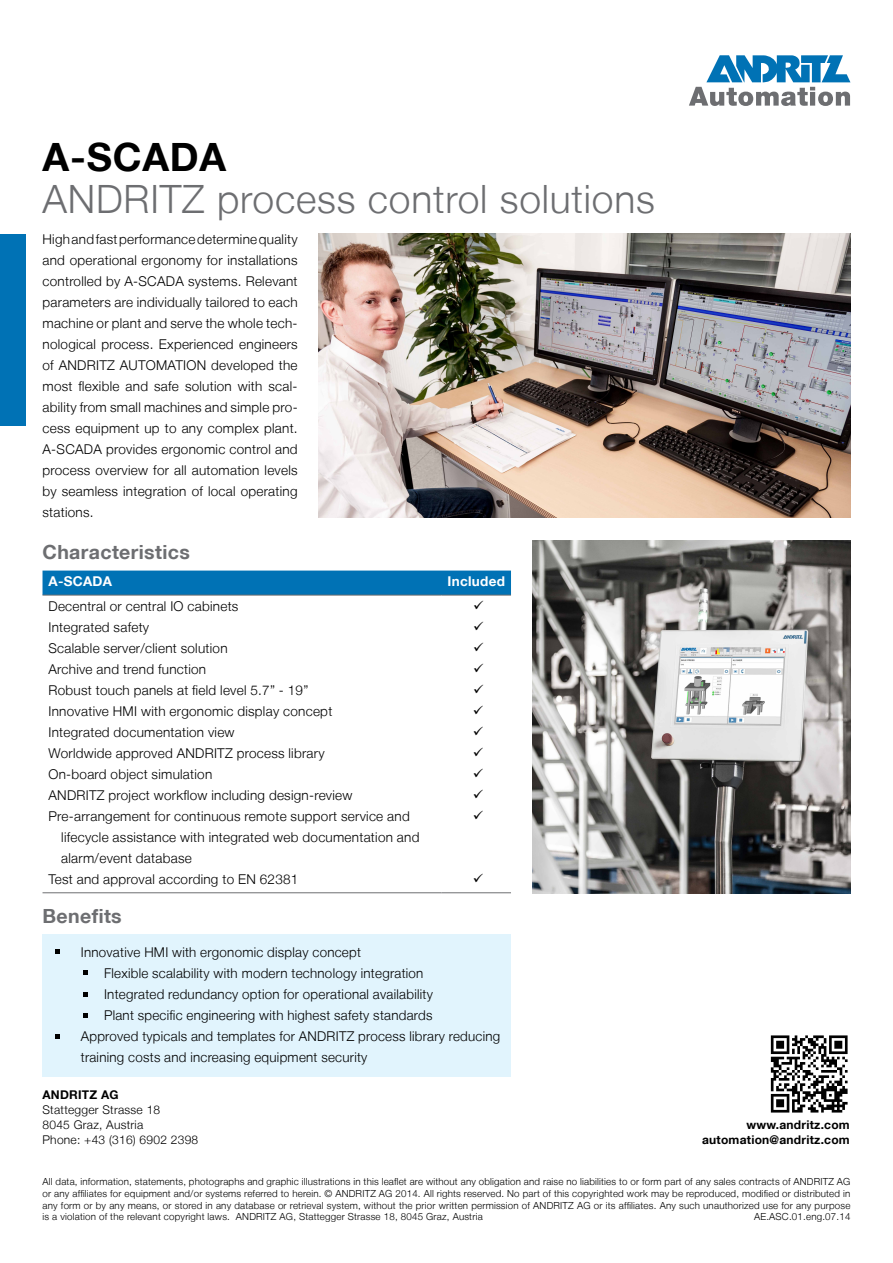
<style>
.page{position:relative;width:893px;height:1263px;background:#fff}
.page>*{position:absolute;margin:0;border:0;box-sizing:border-box;transform-origin:0 0}
.t1{font:300 39px "Helvetica Neue LT";letter-spacing:.02em;color:#6d6e71}
.t2{font:700 39px "Helvetica Neue LT";letter-spacing:.02em;color:#000}
.t3{font:700 19.5px "Helvetica Neue LT";letter-spacing:.02em;color:#6d6e71}
.t4{font:300 13.65px "Helvetica Neue LT";letter-spacing:.02em;color:#000}
.t5{font:300 13.5px/21px "Helvetica Neue LT";letter-spacing:.02em;color:#000;text-align:justify}
.t6{font:700 13.5px "Helvetica Neue LT";letter-spacing:.02em;color:#fff}
.t7{font:300 12px/15px "Helvetica Neue LT";letter-spacing:.02em;color:#000}
.t8{font:700 12px/15px "Helvetica Neue LT";letter-spacing:.02em;color:#000;text-align:right}
.t9{font:300 9.75px/11.7px "Helvetica Neue LT";letter-spacing:.02em;color:#000}
.s1{font-size:13.65px}
</style>
<div class="page">
<div style="left:0;top:234px;width:26px;height:191px;background:#0072b5"></div>
<svg style="left:689px;top:55px;width:161px;height:51px"></svg>
<hr style="left:43px;top:892px;width:398px;height:1px;background:#6d6e71">
<hr style="left:441px;top:892px;width:70px;height:1px;background:#6d6e71">
<img style="left:319px;top:234px;width:531px;height:284px">
<img style="left:533px;top:540px;width:317px;height:353px">
<img style="left:770px;top:1035px;width:78px;height:78px">
<div style="left:43px;top:934px;width:468px;height:143px;background:#e1f4fd"></div>
<svg style="left:55px;top:949px;width:5px;height:5px"></svg>
<svg style="left:83px;top:970px;width:5px;height:5px"></svg>
<svg style="left:83px;top:992px;width:5px;height:5px"></svg>
<svg style="left:83px;top:1013px;width:5px;height:4px"></svg>
<svg style="left:55px;top:1034px;width:5px;height:4px"></svg>
<svg style="left:43px;top:570px;width:468px;height:26px;background:#0d76b5"></svg>
<h1 class="t2" style="left:43px;top:133px;width:185px">A-SCADA</h1>
<h1 class="t1" style="left:43px;top:175px;width:614px">ANDRITZ process control solutions</h1>
<p class="t5" style="left:43px;top:228px;width:257px">High and fast performance determine quality and operational ergonomy for installations controlled by A-SCADA systems. Relevant parameters are individually tailored to each machine or plant and serve the whole tech&shy;nological process. Experienced engineers of ANDRITZ AUTOMATION developed the most flexible and safe solution with scal&shy;ability from small machines and simple pro&shy;cess equipment up to any complex plant.<br>A-SCADA provides ergonomic control and process overview for all automation levels by seamless integration of local operating stations.</p>
<h2 class="t3" style="left:43px;top:539px;width:149px">Characteristics</h2>
<p class="t6" style="left:49px;top:573px;width:65px">A-SCADA</p>
<p class="t6" style="left:448px;top:573px;width:59px">Included</p>
<p class="t5" style="left:49px;top:595px;width:191px">Decentral or central IO cabinets</p>
<p class="t5" style="left:49px;top:616px;width:102px">Integrated safety</p>
<p class="t5" style="left:49px;top:637px;width:181px">Scalable server/client solution</p>
<p class="t5" style="left:49px;top:658px;width:159px">Archive and trend function</p>
<p class="t5" style="left:49px;top:679px;width:261px">Robust touch panels at field level 5.7” - 19”</p>
<p class="t5" style="left:49px;top:700px;width:285px">Innovative HMI with ergonomic display concept</p>
<p class="t5" style="left:49px;top:721px;width:188px">Integrated documentation view</p>
<p class="t5" style="left:49px;top:742px;width:278px">Worldwide approved ANDRITZ process library</p>
<p class="t5" style="left:49px;top:763px;width:165px">On-board object simulation</p>
<p class="t5" style="left:49px;top:784px;width:305px">ANDRITZ project workflow including design-review</p>
<p class="t5" style="left:49px;top:805px;width:363px">Pre-arrangement for continuous remote support service and</p>
<p class="t5" style="left:61px;top:826px;width:360px">lifecycle assistance with integrated web documentation <span class="s1">and</span></p>
<p class="t4" style="left:61px;top:850px;width:132px">alarm/event database</p>
<p class="t5" style="left:49px;top:869px;width:251px">Test and approval according to EN 62381</p>
<h2 class="t3" style="left:43px;top:904px;width:81px">Benefits</h2>
<p class="t5" style="left:81px;top:941px;width:282px">Innovative HMI with ergonomic display concept</p>
<p class="t5" style="left:104px;top:962px;width:321px">Flexible scalability with modern technology integration</p>
<p class="t5" style="left:104px;top:983px;width:330px">Integrated redundancy option for operational availability</p>
<p class="t5" style="left:104px;top:1004px;width:330px">Plant specific engineering with highest safety standards</p>
<p class="t5" style="left:81px;top:1025px;width:421px">Approved typicals and templates for ANDRITZ process library reducing</p>
<p class="t5" style="left:81px;top:1046px;width:288px">training costs and increasing equipment security</p>
<p class="t8" style="left:43px;top:1087px;width:78px">ANDRITZ AG</p>
<p class="t7" style="left:43px;top:1102px;width:157px">Stattegger Strasse 18<br>8045 Graz, Austria<br>Phone: +43 (316) 6902 2398</p>
<p class="t8" style="left:702px;top:1117px;width:149px">www.andritz.com automation@andritz.com</p>
<p class="t9" style="left:43px;top:1176px;width:764px">All data, information, statements, photographs and graphic illustrations in this leaflet are without any obligation and raise no liabilities to or form part of any sales contracts of Andritz</p>
<p class="t9" style="left:837px;top:1176px;width:15px">AG</p>
<p class="t9" style="left:43px;top:1187px;width:306px">or any affiliates for equipment and/or systems referred to herein. © Andritz</p>
<p class="t9" style="left:43px;top:1187px;width:809px;text-indent:336px">AG 2014. All rights reserved. No part of this copyrighted work may be reproduced, modified or distributed in any form or by any means, or stored in any database or retrieval system, without the prior written permission of Andritz</p>
<p class="t9" style="left:577px;top:1199px;width:275px">AG or its affiliates. Any such unauthorized use for any purpose</p>
<p class="t9" style="left:43px;top:1211px;width:207px">is a violation of the relevant copyright laws. Andritz</p>
<p class="t9" style="left:280px;top:1211px;width:205px">AG, Stattegger Strasse 18, 8045 Graz, Austria</p>
<p class="t9" style="left:754px;top:1211px;width:98px">AE.ASC.01.eng.07.14</p>
</div>
